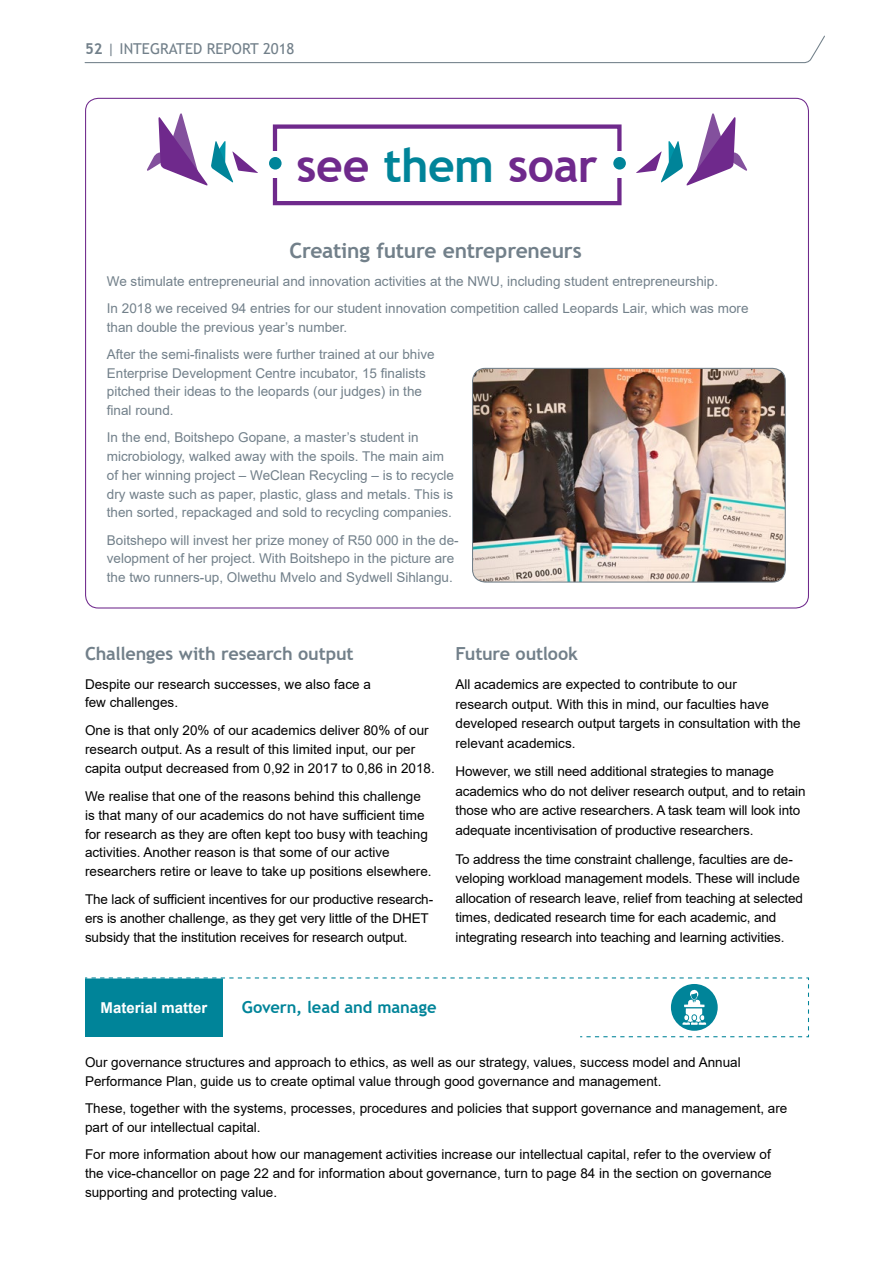
<style>
.page{position:relative;width:893px;height:1263px;background:#fff}
.page>*{position:absolute;margin:0;border:0;box-sizing:border-box;transform-origin:0 0}
.t1{font:700 46.5px "Trebuchet MS";letter-spacing:-.01em;color:#6f298c}
.t2{font:700 21px "Trebuchet MS";letter-spacing:-.01em;color:#72808a}
.t3{font:700 18px "Trebuchet MS";letter-spacing:-.01em;color:#72808a}
.t4{font:700 16.5px "Trebuchet MS";letter-spacing:-.005em;color:#008499}
.t5{font:15px "Trebuchet MS";color:#72808a}
.t6{font:700 15px "Arial";color:#fff}
.t7{font:13.5px/18.8px "Arial";color:#000}
.t8{font:13.5px/18.8px "Arial";color:#72808a}
.s1{font-weight:700}
.s2{color:#008499}
</style>
<div class="page">
<div style="left:273px;top:124px;width:349px;height:81px;border:4px solid #6f298c"></div>
<img style="left:472px;top:368px;width:313px;height:213px">
<div style="left:472px;top:368px;width:314px;height:215px;border:1px solid #72808a;border-radius:13px"></div>
<div style="left:615px;top:152px;width:11px;height:26px;background:#fff"></div>
<div style="left:269px;top:152px;width:11px;height:26px;background:#fff"></div>
<svg style="left:147px;top:113px;width:111px;height:73px"></svg>
<svg style="left:636px;top:113px;width:111px;height:73px"></svg>
<div style="left:613px;top:157px;width:13px;height:13px;background:#008499;border-radius:50%"></div>
<div style="left:269px;top:157px;width:13px;height:13px;background:#008499;border-radius:50%"></div>
<svg style="left:85px;top:977px;width:724px;height:61px"></svg>
<svg style="left:84px;top:35px;width:741px;height:29px"></svg>
<p class="t5" style="left:85px;top:39px;width:211px"><span class="s1">52</span> | INTEGRATED REPORT 2018</p>
<h1 class="t1" style="left:297px;top:136px;width:303px">see <span class="s2">them</span> soar</h1>
<h2 class="t2" style="left:289px;top:238px;width:294px">Creating future entrepreneurs</h2>
<p class="t8" style="left:107px;top:267px;width:643px;line-height:27.3px">We stimulate entrepreneurial and innovation activities at the NWU, including student entrepreneurship.<br>In 2018 we received 94 entries for our student innovation competition called Leopards Lair, which was more</p>
<p class="t8" style="left:107px;top:313px;width:329px;line-height:27.3px">than double the previous year’s number.<br>After the semi-finalists were further trained at our bhive</p>
<p class="t8" style="left:107px;top:363px;width:320px">Enterprise Development Centre incubator, 15 finalists pitched their ideas to the leopards (our judges) in the final round.</p>
<p class="t8" style="left:107px;top:428px;width:349px">In the end, Boitshepo Gopane, a master’s student in microbiology, walked away with the spoils. The main aim of her winning project – WeClean Recycling – is to recycle dry waste such as paper, plastic, glass and metals. This is then sorted, repackaged and sold to recycling companies.</p>
<p class="t8" style="left:107px;top:530px;width:353px">Boitshepo will invest her prize money of R50 000 in the de&shy;velopment of her project. With Boitshepo in the picture are the two runners-up, Olwethu Mvelo and Sydwell Sihlangu.</p>
<h3 class="t3" style="left:85px;top:643px;width:270px">Challenges with research output</h3>
<p class="t7" style="left:85px;top:674px;width:287px">Despite our research successes, we also face a few challenges.</p>
<p class="t7" style="left:85px;top:721px;width:351px">One is that only 20% of our academics deliver 80% of our research output. As a result of this limited input, our per capita output decreased from 0,92 in 2017 to 0,86 in 2018.</p>
<p class="t7" style="left:85px;top:787px;width:348px">We realise that one of the reasons behind this challenge is that many of our academics do not have sufficient time for research as they are often kept too busy with teaching activities. Another reason is that some of our active researchers retire or leave to take up positions elsewhere.</p>
<p class="t7" style="left:85px;top:890px;width:350px">The lack of sufficient incentives for our productive research&shy;ers is another challenge, as they get very little of the DHET subsidy that the institution receives for research output.</p>
<h3 class="t3" style="left:455px;top:643px;width:124px">Future outlook</h3>
<p class="t7" style="left:455px;top:675px;width:347px;line-height:19.5px">All academics are expected to contribute to our<br>research output. With this in mind, our faculties have developed research output targets in consultation with the relevant academics.</p>
<p class="t7" style="left:455px;top:762px;width:352px;line-height:19.5px">However, we still need additional strategies to manage academics who do not deliver research output, and to retain those who are active researchers. A task team will look into adequate incentivisation of productive researchers.</p>
<p class="t7" style="left:455px;top:849px;width:349px;line-height:19.5px">To address the time constraint challenge, faculties are de&shy;veloping workload management models. These will include allocation of research leave, relief from teaching at selected times, dedicated research time for each academic, and integrating research into teaching and learning activities.</p>
<p class="t6" style="left:101px;top:997px;width:108px">Material matter</p>
<p class="t4" style="left:242px;top:997px;width:196px">Govern, lead and manage</p>
<p class="t7" style="left:85px;top:1053px;width:657px">Our governance structures and approach to ethics, as well as our strategy, values, success model and Annual<br>Performance Plan, guide us to create optimal value through good governance and management.</p>
<p class="t7" style="left:85px;top:1099px;width:704px">These, together with the systems, processes, procedures and policies that support governance and management, are part of our intellectual capital.</p>
<p class="t7" style="left:85px;top:1145px;width:688px;text-align:justify">For more information about how our management activities increase our intellectual capital, refer to the overview of the vice-chancellor on page 22 and for information about governance, turn to page 84 in the section on governance supporting and protecting value.</p>
</div>
